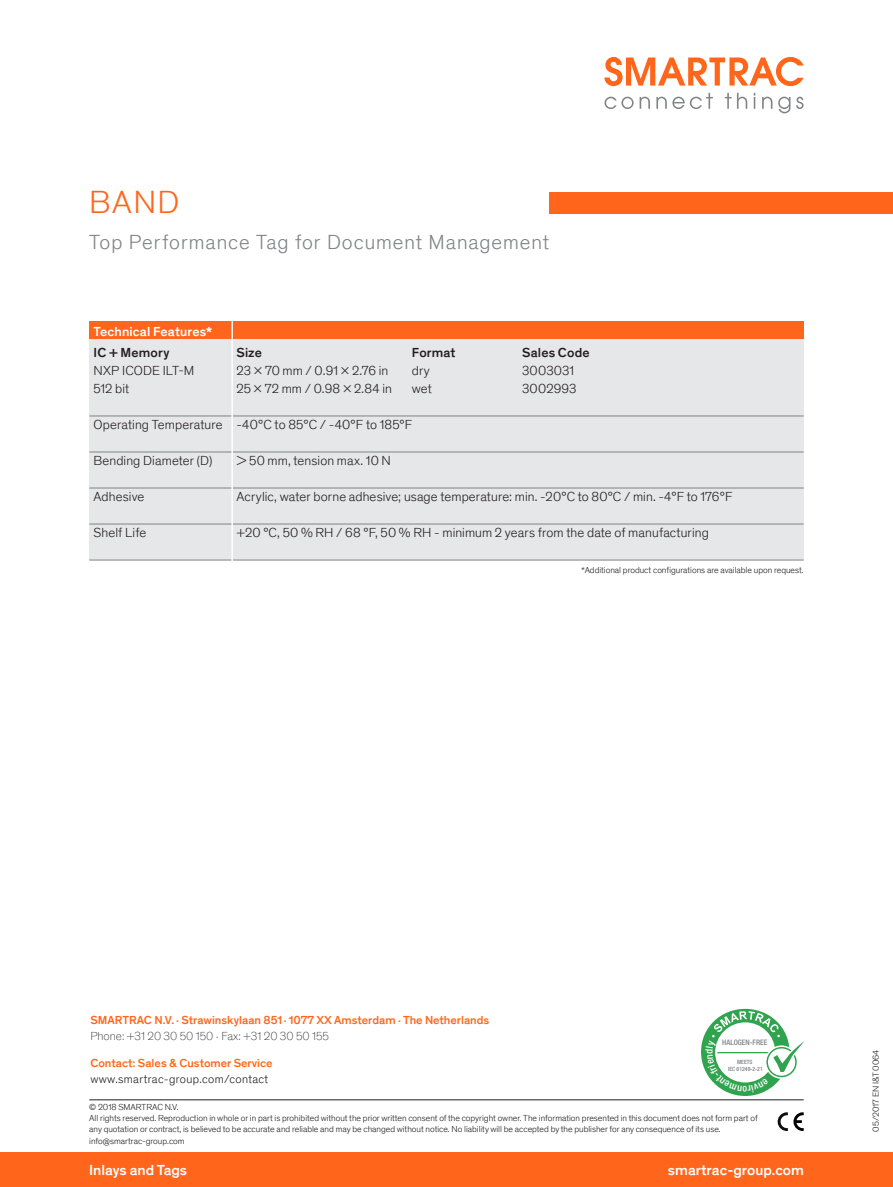
<style>
.page{position:relative;width:893px;height:1187px;background:#fff}
.page>*{position:absolute;margin:0;border:0;box-sizing:border-box;transform-origin:0 0}
.t1{font:300 33px "Theinhardt";color:#ff661c}
.t2{font:300 21px "Theinhardt";letter-spacing:.045em;color:#808285}
.t3{font:500 15px "Theinhardt";color:#fff}
.t4{font:300 13.5px "Theinhardt";letter-spacing:.01em;color:#231f20}
.t5{font:500 13.5px "Theinhardt";letter-spacing:.01em;color:#231f20}
.t6{font:500 13.5px "Theinhardt";letter-spacing:.01em;color:#fff}
.t7{font:500 12px "Theinhardt";color:#ff661c}
.t8{font:100 12px "Theinhardt";color:#231f20}
.t9{font:300 12px "Theinhardt";letter-spacing:.03em;color:#231f20}
.t10{font:500 condensed 10.05px "Helvetica Neue LT Pro";color:#fff}
.t11{font:300 9px/11.1px "Theinhardt";color:#231f20}
.t12{font:500 condensed 7.5px "Helvetica Neue LT Pro";color:#808285}
.t13{font:500 condensed 5.85px/6.9px "Helvetica Neue LT Pro";color:#808285;text-align:center}
</style>
<div class="page">
<div style="left:89px;top:321px;width:715px;height:18px;background:#ff661c"></div>
<div style="left:89px;top:339px;width:715px;height:221px;background:#e6e7e9"></div>
<hr style="left:89px;top:415px;width:715px;height:1px;background:#808285">
<hr style="left:89px;top:451px;width:715px;height:1px;background:#808285">
<hr style="left:89px;top:487px;width:715px;height:1px;background:#808285">
<hr style="left:89px;top:523px;width:715px;height:1px;background:#808285">
<hr style="left:89px;top:559px;width:715px;height:1px;background:#808285">
<div style="left:0;top:1152px;width:893px;height:34px;background:#ff661c"></div>
<hr style="left:89px;top:1099px;width:715px;height:1px;background:#231f20">
<div style="left:549px;top:192px;width:344px;height:21px;background:#ff661c"></div>
<hr style="left:231px;top:321px;width:2px;height:242px;background:#fff">
<svg style="left:604px;top:57px;width:200px;height:29px"></svg>
<svg style="left:604px;top:97px;width:30px;height:12px"></svg>
<svg style="left:640px;top:97px;width:10px;height:12px"></svg>
<svg style="left:656px;top:93px;width:57px;height:16px"></svg>
<svg style="left:725px;top:93px;width:22px;height:16px"></svg>
<svg style="left:754px;top:93px;width:1px;height:16px"></svg>
<svg style="left:762px;top:97px;width:10px;height:12px"></svg>
<svg style="left:778px;top:97px;width:12px;height:16px"></svg>
<svg style="left:796px;top:97px;width:7px;height:12px"></svg>
<div style="left:701px;top:1008px;width:88px;height:87px;background:#30a34e;border-radius:50%"></div>
<svg style="left:778px;top:1112px;width:26px;height:18px"></svg>
<svg style="left:705px;top:1011px;width:99px;height:80px"></svg>
<h1 class="t1" style="left:89px;top:183px;width:92px">BAND</h1>
<h2 class="t2" style="left:89px;top:230px;width:461px">Top Performance Tag for Document Management</h2>
<h3 class="t6" style="left:94px;top:323px;width:120px">Technical Features*</h3>
<h3 class="t5" style="left:94px;top:344px;width:77px">IC + Memory</h3>
<h3 class="t5" style="left:236px;top:344px;width:27px">Size</h3>
<h3 class="t5" style="left:412px;top:344px;width:45px">Format</h3>
<h3 class="t5" style="left:522px;top:344px;width:69px">Sales Code</h3>
<h3 class="t4" style="left:94px;top:363px;width:102px">NXP ICODE ILT-M</h3>
<h3 class="t4" style="left:236px;top:363px;width:153px">23 x 70 mm / 0.91 x 2.76 in</h3>
<h3 class="t4" style="left:412px;top:363px;width:20px">dry</h3>
<h3 class="t4" style="left:522px;top:363px;width:54px">3003031</h3>
<h3 class="t4" style="left:94px;top:381px;width:37px">512 bit</h3>
<h3 class="t4" style="left:236px;top:381px;width:157px">25 x 72 mm / 0.98 x 2.84 in</h3>
<h3 class="t4" style="left:412px;top:381px;width:22px">wet</h3>
<h3 class="t4" style="left:522px;top:381px;width:56px">3002993</h3>
<h3 class="t4" style="left:94px;top:417px;width:320px">Operating Temperature -40°C to 85°C / -40°F to 185°F</h3>
<h3 class="t4" style="left:94px;top:453px;width:120px">Bending Diameter (D)</h3>
<h3 class="t4" style="left:236px;top:453px;width:156px">&gt; 50 mm, tension max. 10 N</h3>
<h3 class="t4" style="left:94px;top:489px;width:52px">Adhesive</h3>
<h3 class="t4" style="left:236px;top:489px;width:497px">Acrylic, water borne adhesive; usage temperature: min. -20°C to 80°C / min. -4°F to 176°F</h3>
<h3 class="t4" style="left:94px;top:525px;width:54px">Shelf Life</h3>
<h3 class="t4" style="left:236px;top:525px;width:474px">+20 °C, 50 % RH / 68 °F, 50 % RH - minimum 2 years from the date of manufacturing</h3>
<p class="t11" style="left:581px;top:565px;width:224px">*Additional product configurations are available upon request.</p>
<h3 class="t7" style="left:90px;top:1013px;width:400px">SMARTRAC N.V. . Strawinskylaan 851 . 1077 XX Amsterdam . The Netherlands</h3>
<h3 class="t8" style="left:90px;top:1029px;width:240px">Phone: +31 20 30 50 150 . Fax: +31 20 30 50 155</h3>
<h3 class="t7" style="left:90px;top:1055px;width:184px">Contact: Sales &amp; Customer Service</h3>
<h3 class="t9" style="left:90px;top:1071px;width:179px">www.smartrac-group.com/contact</h3>
<p class="t12" style="left:722px;top:1037px;width:47px">HALOGEN-FREE</p>
<p class="t13" style="left:728px;top:1058px;width:36px">MEETS<br>IEC 61249-2-21</p>
<p class="t10" style="left:747px;top:1095px;width:6px;rotate:-180deg">o</p>
<p class="t11" style="left:89px;top:1101px;width:670px">© 2018 SMARTRAC N.V.<br>All rights reserved. Reproduction in whole or in part is prohibited without the prior written consent of the copyright owner. The information presented in this document does not form part of any quotation or contract, is believed to be accurate and reliable and may be changed without notice. No liability will be accepted by the publisher for any consequence of its use. info@smartrac-group.com</p>
<h3 class="t3" style="left:89px;top:1161px;width:99px">Inlays and Tags</h3>
<h3 class="t3" style="left:668px;top:1161px;width:137px">smartrac-group.com</h3>
<p class="t11" style="left:870px;top:1131px;width:83px;rotate:-90deg">05/2017 EN I&amp;T 0064</p>
</div>
